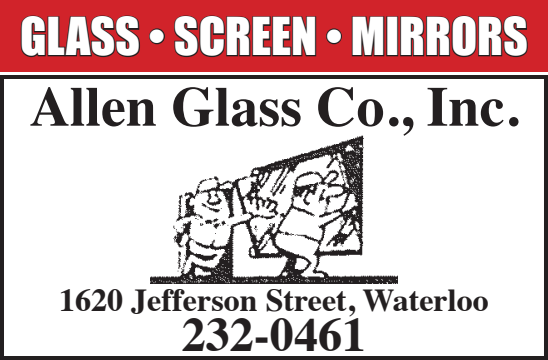
<style>
.page{position:relative;width:548px;height:360px;background:#fff}
.page>*{position:absolute;margin:0;border:0;box-sizing:border-box;transform-origin:0 0}
.t1{font:700 56px "Times";color:#231f20}
.t2{font:48px "Impact";color:#fff}
.t3{font:700 48px "Times";color:#231f20}
.t4{font:700 32px "Times";color:#231f20}
</style>
<div class="page">
<div style="left:0;top:0;width:547px;height:72px;background:#d1232a"></div>
<svg style="left:20px;top:15px;width:120px;height:43px"></svg>
<svg style="left:149px;top:28px;width:16px;height:17px"></svg>
<svg style="left:174px;top:15px;width:143px;height:43px"></svg>
<svg style="left:326px;top:28px;width:16px;height:17px"></svg>
<svg style="left:351px;top:16px;width:34px;height:41px"></svg>
<div style="left:386px;top:16px;width:12px;height:40px;border:2px solid #231f20"></div>
<svg style="left:400px;top:15px;width:128px;height:43px"></svg>
<div style="left:0;top:75px;width:547px;height:285px;border:4px solid #231f20"></div>
<img style="left:150px;top:135px;width:247px;height:149px">
<h2 class="t2" style="left:20px;top:-1px;width:509px">GLASS • SCREEN • MIRRORS</h2>
<h1 class="t1" style="left:29px;top:53px;width:490px">Allen Glass Co., Inc.</h1>
<p class="t4" style="left:59px;top:270px;width:430px">1620 Jefferson Street, Waterloo</p>
<h2 class="t3" style="left:182px;top:289px;width:185px">232-0461</h2>
</div>
